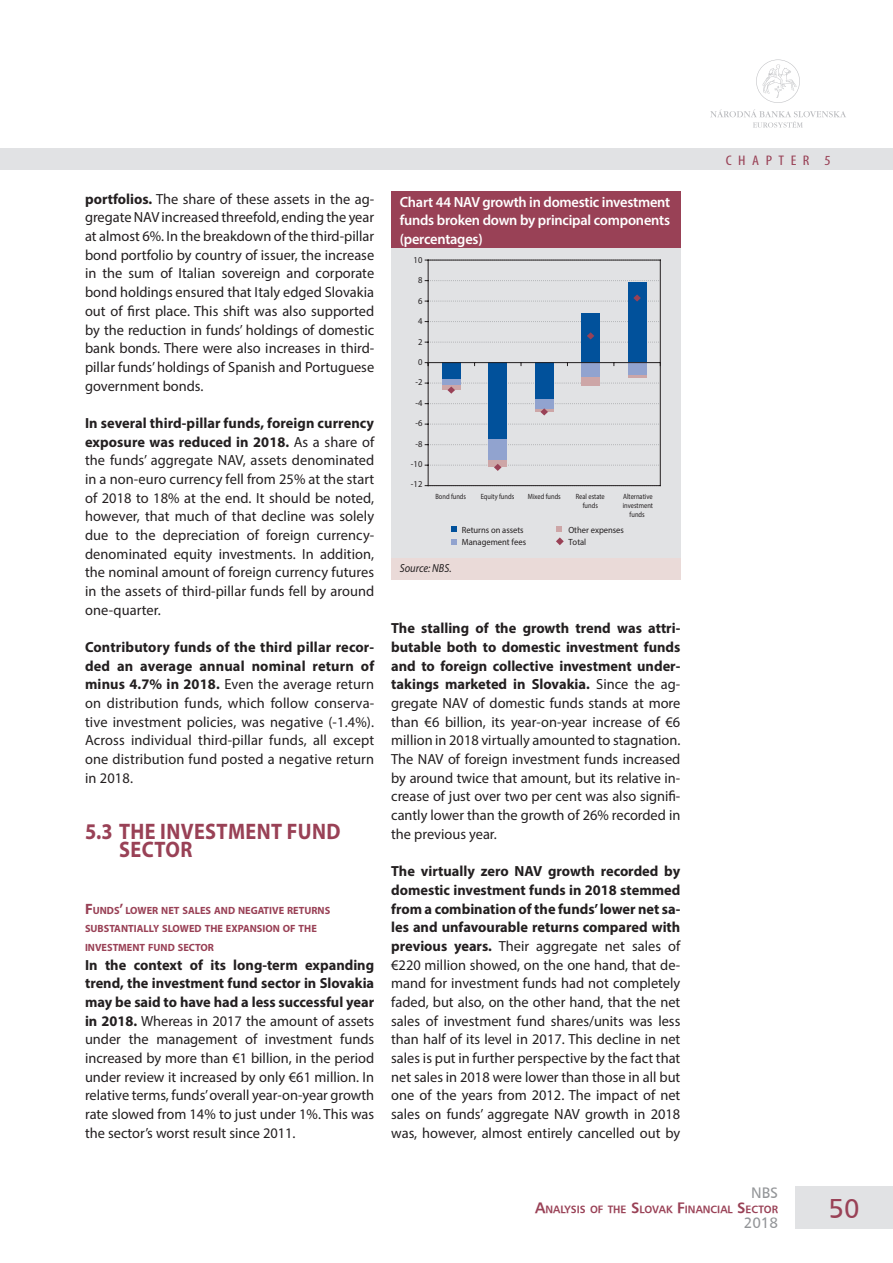
<style>
.page{position:relative;width:893px;height:1263px;background:#fff}
.page>*{position:absolute;margin:0;border:0;box-sizing:border-box;transform-origin:0 0}
.t1{font:27px "Humanist 777 AT";color:#994156}
.nadpis1_1{font:700 22.5px/18.8px "Myriad Pro";letter-spacing:.02em;color:#994156;scale:.9 1}
.t2{font:15px "Humanist 777 AT";color:#939598}
._1_text{font:14.7px/18.6px "Myriad Pro";color:#231f20;text-align:justify}
._3_graf_NADPIS{font:600 14.7px/18.8px "Myriad Pro";letter-spacing:-.015em;color:#fff;text-align:justify}
.t3{font:condensed 13.95px "Myriad Pro";letter-spacing:.405em;color:#994156;scale:1.15 1}
._3_graf_ZDROJ{font:italic 11.7px "Myriad Pro";color:#231f20;scale:.9 1}
._1_nadpis_3{font:700 10.5px/18.8px "Myriad Pro";color:#994156}
.t4{font:10.5px "Humanist 777 AT Bold";color:#994156}
.t5{font:9px/12px "Myriad Pro";color:#231f20;scale:.95 1}
.t6{font:7.5px/9px "Myriad Pro";color:#231f20;text-align:center;scale:.85 1}
.s1{font-weight:700}
.s2{font-size:15px}
</style>
<div class="page">
<div style="left:0;top:149px;width:893px;height:21px;background:#e1e2e4"></div>
<svg style="left:710px;top:109px;width:136px;height:19px"></svg>
<svg style="left:756px;top:60px;width:44px;height:43px"></svg>
<div style="left:795px;top:1186px;width:98px;height:43px;background:#e1e2e4"></div>
<div style="left:391px;top:191px;width:289px;height:57px;background:#994156"></div>
<div style="left:391px;top:248px;width:289px;height:311px;background:#e1e2e4"></div>
<div style="left:391px;top:559px;width:289px;height:21px;background:#eadad8"></div>
<svg style="left:451px;top:527px;width:5px;height:5px"></svg>
<svg style="left:451px;top:539px;width:5px;height:5px"></svg>
<svg style="left:556px;top:527px;width:8px;height:18px"></svg>
<div style="left:442px;top:363px;width:19px;height:16px;background:#01519b"></div>
<div style="left:488px;top:363px;width:19px;height:76px;background:#01519b"></div>
<div style="left:535px;top:363px;width:18px;height:37px;background:#01519b"></div>
<div style="left:581px;top:313px;width:19px;height:50px;background:#01519b"></div>
<div style="left:628px;top:282px;width:18px;height:81px;background:#01519b"></div>
<div style="left:488px;top:439px;width:19px;height:21px;background:#91a3cf"></div>
<div style="left:535px;top:400px;width:18px;height:10px;background:#91a3cf"></div>
<div style="left:581px;top:363px;width:19px;height:15px;background:#91a3cf"></div>
<div style="left:628px;top:363px;width:18px;height:13px;background:#91a3cf"></div>
<div style="left:488px;top:460px;width:19px;height:7px;background:#cda6a7"></div>
<hr style="left:428px;top:260px;width:1px;height:226px;background:#231f20">
<svg style="left:425px;top:444px;width:235px;height:1px"></svg>
<svg style="left:425px;top:424px;width:235px;height:1px"></svg>
<svg style="left:425px;top:321px;width:235px;height:1px"></svg>
<svg style="left:425px;top:280px;width:235px;height:1px"></svg>
<hr style="left:428px;top:362px;width:232px;height:1px;background:#231f20">
<svg style="left:425px;top:376px;width:235px;height:18px"></svg>
<svg style="left:425px;top:464px;width:235px;height:7px"></svg>
<svg style="left:425px;top:403px;width:235px;height:12px"></svg>
<svg style="left:425px;top:332px;width:235px;height:11px"></svg>
<svg style="left:425px;top:294px;width:235px;height:8px"></svg>
<hr style="left:660px;top:260px;width:1px;height:226px;background:#231f20">
<hr style="left:428px;top:260px;width:232px;height:1px;background:#231f20">
<hr style="left:428px;top:485px;width:232px;height:1px;background:#231f20">
<p class="_1_text" style="left:85px;top:189px;width:291px"><span class="s1">portfolios.</span> The share of these assets in the ag&shy;gregate NAV increased threefold, ending the year at almost 6%. In the breakdown of the third-pillar bond portfolio by country of issuer, the increase in the sum of Italian sovereign and corporate bond holdings ensured that Italy edged Slovakia out of first place. This shift was also supported by the reduction in funds’ holdings of domestic bank bonds. There were also increases in third&shy;pillar funds’ holdings of Spanish and Portuguese government bonds.</p>
<p class="_1_text" style="left:85px;top:413px;width:291px"><span class="s1">In several third-pillar funds, foreign currency exposure was reduced in 2018.</span> As a share of the funds’ aggregate NAV, assets denominated in a non-euro currency fell from 25% at the start of 2018 to 18% at the end. It should be noted, however, that much of that decline was solely due to the depreciation of foreign currency&shy;denominated equity investments. In addition, the nominal amount of foreign currency futures in the assets of third-pillar funds fell by around one-quarter.</p>
<p class="_1_text" style="left:85px;top:637px;width:291px"><span class="s1">Contributory funds of the third pillar recor&shy;ded an average annual nominal return of minus 4.7% in 2018.</span> Even the average return on distribution funds, which follow conserva&shy;tive investment policies, was negative (-1.4%).<br>Across individual third-pillar funds, all except one distribution fund posted a negative return in 2018.</p>
<p class="nadpis1_1" style="left:119px;top:821px;width:247px;text-indent:-34px">5.3 THE INVESTMENT FUND<br>SECTOR</p>
<p class="_1_nadpis_3" style="left:85px;top:900px;width:247px"><span class="s2">F</span>UNDS<span class="s2">’</span> LOWER NET SALES AND NEGATIVE RETURNS<br>SUBSTANTIALLY SLOWED THE EXPANSION OF THE<br>INVESTMENT FUND SECTOR</p>
<p class="_1_text" style="left:85px;top:955px;width:291px"><span class="s1">In the context of its long-term expanding trend, the investment fund sector in Slovakia may be said to have had a less successful year in 2018.</span> Whereas in 2017 the amount of assets under the management of investment funds increased by more than €1 billion, in the period under review it increased by only €61 million. In relative terms, funds’ overall year-on-year growth rate slowed from 14% to just under 1%. This was the sector’s worst result since 2011.</p>
<p class="_3_graf_NADPIS" style="left:400px;top:192px;width:272px">Chart 44 NAV growth in domestic investment funds broken down by principal components (percentages)</p>
<p class="t5" style="left:414px;top:254px;width:11px">10</p>
<p class="t5" style="left:418px;top:274px;width:6px">8</p>
<p class="t5" style="left:418px;top:295px;width:6px">6</p>
<p class="t5" style="left:418px;top:315px;width:6px">4</p>
<p class="t5" style="left:418px;top:335px;width:6px">2</p>
<p class="t5" style="left:418px;top:356px;width:6px">0</p>
<p class="t5" style="left:415px;top:376px;width:9px">-2</p>
<p class="t5" style="left:415px;top:397px;width:9px">-4</p>
<p class="t5" style="left:415px;top:417px;width:9px">-6</p>
<p class="t5" style="left:415px;top:437px;width:9px">-8</p>
<p class="t5" style="left:411px;top:458px;width:13px">-10</p>
<p class="t5" style="left:411px;top:478px;width:13px">-12</p>
<p class="t6" style="left:435px;top:492px;width:38px">Bond funds</p>
<p class="t6" style="left:481px;top:492px;width:41px">Equity funds</p>
<p class="t6" style="left:528px;top:492px;width:40px">Mixed funds</p>
<p class="t6" style="left:576px;top:492px;width:36px">Real estate funds</p>
<p class="t6" style="left:623px;top:492px;width:37px">Alternative investment funds</p>
<p class="t5" style="left:462px;top:524px;width:69px">Returns on assets<br>Management fees</p>
<p class="t5" style="left:568px;top:524px;width:60px">Other expenses<br>Total</p>
<p class="_3_graf_ZDROJ" style="left:400px;top:560px;width:59px">Source: NBS.</p>
<p class="_1_text" style="left:391px;top:619px;width:291px"><span class="s1">The stalling of the growth trend was attri&shy;butable both to domestic investment funds and to foreign collective investment under&shy;takings marketed in Slovakia.</span> Since the ag&shy;gregate NAV of domestic funds stands at more than €6 billion, its year-on-year increase of €6 million in 2018 virtually amounted to stagnation.<br>The NAV of foreign investment funds increased by around twice that amount, but its relative in&shy;crease of just over two per cent was also signifi&shy;cantly lower than the growth of 26% recorded in the previous year.</p>
<p class="_1_text" style="left:391px;top:862px;width:291px"><span class="s1">The virtually zero NAV growth recorded by domestic investment funds in 2018 stemmed from a combination of the funds’ lower net sa&shy;les and unfavourable returns compared with previous years.</span> Their aggregate net sales of €220 million showed, on the one hand, that de&shy;mand for investment funds had not completely faded, but also, on the other hand, that the net sales of investment fund shares/units was less than half of its level in 2017. This decline in net sales is put in further perspective by the fact that net sales in 2018 were lower than those in all but one of the years from 2012. The impact of net sales on funds’ aggregate NAV growth in 2018 was, however, almost entirely cancelled out by</p>
<p class="t3" style="left:726px;top:152px;width:93px">CHAPTER 5</p>
<p class="t2" style="left:751px;top:1184px;width:29px">NBS</p>
<p class="t4" style="left:535px;top:1203px;width:244px"><span class="s2">A</span>NALYSIS OF THE <span class="s2">S</span> LOVAK <span class="s2">F</span>INANCIAL <span class="s2">S</span> ECTOR</p>
<p class="t2" style="left:744px;top:1214px;width:36px">2018</p>
<h1 class="t1" style="left:829px;top:1193px;width:32px">50</h1>
</div>
